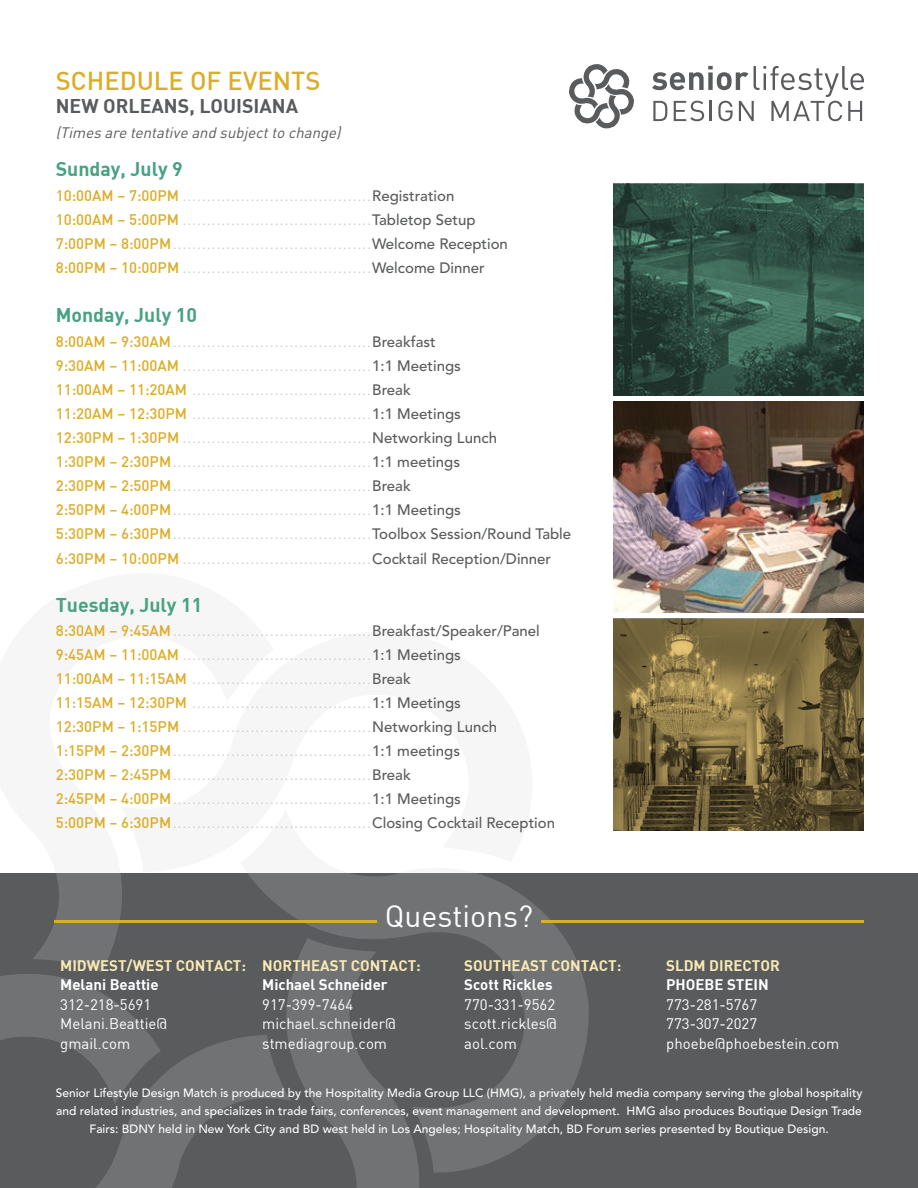
<style>
.page{position:relative;width:918px;height:1188px;background:#fff}
.page>*{position:absolute;margin:0;border:0;box-sizing:border-box;transform-origin:0 0}
.t1{font:30.3px "DIN";color:#fff}
.t2{font:500 25.5px "DIN";color:#dcad27}
.t3{font:700 19.5px "DIN";color:#48a281}
.t4{font:700 19.5px "DIN";color:#595b5d}
.t5{font:18px/24px "DIN";color:#d4d2d2}
.t6{font:15px/19.5px "DIN";color:#fff}
.t7{font:700 15px "DIN";color:#f8eab5}
.t8{font:700 15px "DIN";color:#fff}
.t9{font:italic 15px "DIN";color:#595b5d}
.t10{font:500 12px/18px "Avenir LT Std";color:#fff;text-align:center}
.s1{font-weight:500;font-size:15px;color:#dcad27}
.s2{font-family:"Avenir LT Std";font-weight:500;font-size:15px;color:#595b5d}
</style>
<div class="page">
<img style="left:613px;top:184px;width:251px;height:211px">
<hr style="left:917px;top:0;width:1px;height:450px;background:#595b5d">
<div style="left:0;top:873px;width:918px;height:315px;background:#595b5d"></div>
<svg style="left:248px;top:874px;width:341px;height:299px;fill:#717273"></svg>
<svg style="left:96px;top:1116px;width:36px;height:72px"></svg>
<svg style="left:132px;top:938px;width:295px;height:250px"></svg>
<svg style="left:0;top:873px;width:161px;height:231px"></svg>
<hr style="left:542px;top:920px;width:322px;height:3px;background:#dcad27">
<hr style="left:54px;top:920px;width:322px;height:3px;background:#dcad27">
<img style="left:613px;top:619px;width:251px;height:211px">
<img style="left:613px;top:401px;width:251px;height:211px">
<svg style="left:652px;top:66px;width:212px;height:55px"></svg>
<svg style="left:569px;top:64px;width:65px;height:65px"></svg>
<h2 class="t2" style="left:56px;top:64px;width:266px">SCHEDULE OF EVENTS</h2>
<p class="t4" style="left:56px;top:93px;width:244px">NEW ORLEANS, LOUISIANA</p>
<p class="t9" style="left:56px;top:123px;width:286px">(Times are tentative and subject to change)</p>
<p class="t3" style="left:56px;top:156px;width:129px">Sunday, July 9</p>
<p class="t5" style="left:56px;top:182px;width:454px"><span class="s1">10:00AM – 7:00PM</span> .......................................<span class="s2">Registration </span><span class="s1">10:00AM – 5:00PM</span> .......................................<span class="s2">Tabletop Setup </span><span class="s1">7:00PM – 8:00PM</span>.........................................<span class="s2">Welcome Reception </span><span class="s1">8:00PM – 10:00PM</span> .......................................<span class="s2">Welcome Dinner</span></p>
<p class="t3" style="left:56px;top:303px;width:143px">Monday, July 10</p>
<p class="t5" style="left:56px;top:328px;width:517px"><span class="s1">8:00AM – 9:30AM</span>.........................................<span class="s2">Breakfast<br></span><span class="s1">9:30AM – 11:00AM</span> .......................................<span class="s2">1:1 Meetings<br></span><span class="s1">11:00AM – 11:20AM</span> .....................................<span class="s2">Break<br></span><span class="s1">11:20AM – 12:30PM</span> .....................................<span class="s2">1:1 Meetings<br></span><span class="s1">12:30PM – 1:30PM</span> .......................................<span class="s2">Networking Lunch<br></span><span class="s1">1:30PM – 2:30PM</span>.........................................<span class="s2">1:1 meetings<br></span><span class="s1">2:30PM – 2:50PM</span>.........................................<span class="s2">Break<br></span><span class="s1">2:50PM – 4:00PM</span>.........................................<span class="s2">1:1 Meetings<br></span><span class="s1">5:30PM – 6:30PM</span>.........................................<span class="s2">Toolbox Session/Round Table </span><span class="s1">6:30PM – 10:00PM</span> .......................................<span class="s2">Cocktail Reception/Dinner</span></p>
<p class="t3" style="left:56px;top:592px;width:148px">Tuesday, July 11</p>
<p class="t5" style="left:56px;top:617px;width:501px"><span class="s1">8:30AM – 9:45AM</span>.........................................<span class="s2">Breakfast/Speaker/Panel </span><span class="s1">9:45AM – 11:00AM</span> .......................................<span class="s2">1:1 Meetings<br></span><span class="s1">11:00AM – 11:15AM</span> .....................................<span class="s2">Break<br></span><span class="s1">11:15AM – 12:30PM</span> .....................................<span class="s2">1:1 Meetings<br></span><span class="s1">12:30PM – 1:15PM</span> .......................................<span class="s2">Networking Lunch<br></span><span class="s1">1:15PM – 2:30PM</span>.........................................<span class="s2">1:1 meetings<br></span><span class="s1">2:30PM – 2:45PM</span>.........................................<span class="s2">Break<br></span><span class="s1">2:45PM – 4:00PM</span>.........................................<span class="s2">1:1 Meetings<br></span><span class="s1">5:00PM – 6:30PM</span>.........................................<span class="s2">Closing Cocktail Reception</span></p>
<p class="t7" style="left:60px;top:956px;width:187px">MIDWEST/WEST CONTACT:</p>
<p class="t8" style="left:60px;top:975px;width:100px">Melani Beattie</p>
<p class="t6" style="left:60px;top:994px;width:109px">312-218-5691<br>Melani.Beattie@ gmail.com</p>
<h1 class="t1" style="left:385px;top:897px;width:150px">Questions?</h1>
<p class="t7" style="left:262px;top:956px;width:160px">NORTHEAST CONTACT:</p>
<p class="t8" style="left:262px;top:975px;width:127px">Michael Schneider</p>
<p class="t6" style="left:262px;top:994px;width:135px">917-399-7464 michael.schneider@ stmediagroup.com</p>
<p class="t7" style="left:464px;top:956px;width:159px">SOUTHEAST CONTACT:</p>
<p class="t8" style="left:464px;top:975px;width:90px">Scott Rickles</p>
<p class="t6" style="left:464px;top:994px;width:94px;text-align:justify">770-331-9562 scott.rickles@ aol.com</p>
<p class="t7" style="left:666px;top:956px;width:115px">SLDM DIRECTOR</p>
<p class="t8" style="left:666px;top:975px;width:104px">PHOEBE STEIN</p>
<p class="t6" style="left:666px;top:994px;width:174px">773-281-5767<br>773-307-2027 phoebe@phoebestein.com</p>
<p class="t10" style="left:56px;top:1084px;width:808px">Senior Lifestyle Design Match is produced by the Hospitality Media Group LLC (HMG), a privately held media company serving the global hospitality and related industries, and specializes in trade fairs, conferences, event management and development. HMG also produces Boutique Design Trade<br>Fairs: BDNY held in New York City and BD west held in Los Angeles; Hospitality Match, BD Forum series presented by Boutique Design.</p>
</div>
